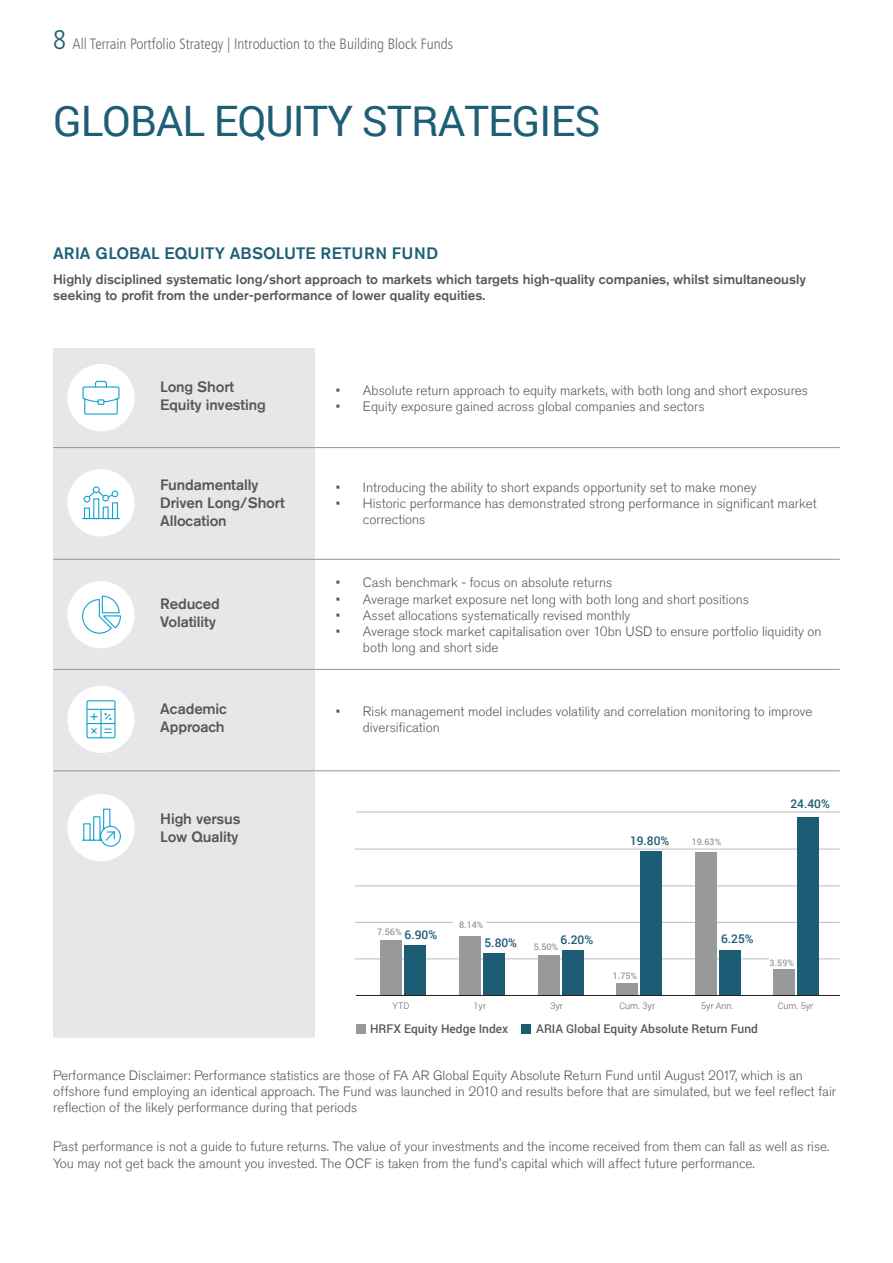
<style>
.page{position:relative;width:893px;height:1263px;background:#fff}
.page>*{position:absolute;margin:0;border:0;box-sizing:border-box;transform-origin:0 0}
.t1{font:42px "Roboto";letter-spacing:-.02em;color:#1d5f76}
.t2{font:500 16.5px "Akzidenz Grotesk Std";color:#1d5f76}
.t3{font:500 15px/18px "Akzidenz Grotesk Std";letter-spacing:-.01em;color:#57585a}
.t4{font:300 condensed 15px "Frutiger LT Std";color:#706a66}
.t5{font:300 13.5px/16.2px "Akzidenz Grotesk Std";color:#57585a}
.t6{font:500 13.5px/16.2px "Akzidenz Grotesk Std";color:#57585a}
.t7{font:500 12px "Roboto";color:#57585a}
.t8{font:500 12px "Roboto";color:#1d5c75}
.t9{font:500 9px "Roboto";color:#989999}
.t10{font:300 9px "Roboto";color:#57585a}
.s1{font-size:27px;color:#1d5f76}
</style>
<div class="page">
<div style="left:53px;top:348px;width:262px;height:690px;background:#e6e7e9"></div>
<hr style="left:315px;top:447px;width:525px;height:1px;background:#939598">
<hr style="left:53px;top:447px;width:262px;height:1px;background:#939598">
<hr style="left:315px;top:559px;width:525px;height:1px;background:#939598">
<hr style="left:53px;top:559px;width:262px;height:1px;background:#939598">
<hr style="left:315px;top:669px;width:525px;height:1px;background:#939598">
<hr style="left:53px;top:669px;width:262px;height:1px;background:#939598">
<hr style="left:315px;top:770px;width:525px;height:1px;background:#939598">
<hr style="left:53px;top:770px;width:262px;height:1px;background:#939598">
<div style="left:67px;top:581px;width:68px;height:67px;background:#fff;border-radius:50%"></div>
<svg style="left:82px;top:595px;width:39px;height:39px"></svg>
<div style="left:67px;top:469px;width:68px;height:67px;background:#fff;border-radius:50%"></div>
<svg style="left:82px;top:486px;width:38px;height:34px"></svg>
<div style="left:67px;top:686px;width:68px;height:67px;background:#fff;border-radius:50%"></div>
<svg style="left:86px;top:700px;width:30px;height:39px"></svg>
<div style="left:67px;top:794px;width:68px;height:67px;background:#fff;border-radius:50%"></div>
<svg style="left:82px;top:808px;width:39px;height:39px"></svg>
<div style="left:67px;top:364px;width:68px;height:67px;background:#fff;border-radius:50%"></div>
<svg style="left:82px;top:380px;width:38px;height:35px"></svg>
<hr style="left:356px;top:812px;width:484px;height:1px;background:#bcbdc0">
<hr style="left:355px;top:849px;width:485px;height:1px;background:#bcbdc0">
<hr style="left:355px;top:922px;width:485px;height:1px;background:#bcbdc0">
<hr style="left:355px;top:885px;width:485px;height:1px;background:#bcbdc0">
<hr style="left:355px;top:959px;width:485px;height:1px;background:#bcbdc0">
<div style="left:769px;top:955px;width:27px;height:11px;background:#fff"></div>
<div style="left:797px;top:817px;width:22px;height:178px;background:#1d5c75"></div>
<div style="left:773px;top:969px;width:22px;height:26px;background:#989999"></div>
<div style="left:719px;top:950px;width:21px;height:45px;background:#1d5c75"></div>
<div style="left:695px;top:852px;width:21px;height:143px;background:#989999"></div>
<div style="left:640px;top:851px;width:22px;height:144px;background:#1d5c75"></div>
<div style="left:616px;top:983px;width:22px;height:12px;background:#989999"></div>
<div style="left:562px;top:950px;width:21px;height:45px;background:#1d5c75"></div>
<div style="left:538px;top:955px;width:21px;height:40px;background:#989999"></div>
<div style="left:483px;top:953px;width:22px;height:42px;background:#1d5c75"></div>
<div style="left:459px;top:936px;width:22px;height:59px;background:#989999"></div>
<div style="left:405px;top:945px;width:21px;height:50px;background:#1d5c75"></div>
<div style="left:381px;top:940px;width:21px;height:55px;background:#989999"></div>
<div style="left:453px;top:915px;width:33px;height:18px;background:#fff"></div>
<div style="left:356px;top:1024px;width:9px;height:9px;background:#989999"></div>
<div style="left:521px;top:1024px;width:10px;height:9px;background:#1d5c75"></div>
<hr style="left:356px;top:995px;width:484px;height:1px;background:#231f20">
<p class="t4" style="left:53px;top:36px;width:401px"><span class="s1">8</span> All Terrain Portfolio Strategy | Introduction to the Building Block Funds</p>
<p class="t1" style="left:53px;top:92px;width:549px">GLOBAL EQUITY STRATEGIES</p>
<p class="t2" style="left:53px;top:243px;width:387px">ARIA GLOBAL EQUITY ABSOLUTE RETURN FUND</p>
<p class="t6" style="left:53px;top:271px;width:754px">Highly disciplined systematic long/short approach to markets which targets high-quality companies, whilst simultaneously seeking to profit from the under-performance of lower quality equities.</p>
<p class="t3" style="left:160px;top:378px;width:75px">Long Short</p>
<p class="t3" style="left:160px;top:396px;width:107px">Equity investing</p>
<p class="t5" style="left:336px;top:382px;width:474px">• Absolute return approach to equity markets, with both long and short exposures</p>
<p class="t5" style="left:336px;top:398px;width:370px">• Equity exposure gained across global companies and sectors</p>
<p class="t3" style="left:160px;top:476px;width:126px">Fundamentally<br>Driven Long/Short<br>Allocation</p>
<p class="t5" style="left:336px;top:479px;width:422px">• Introducing the ability to short expands opportunity set to make money</p>
<p class="t5" style="left:363px;top:495px;width:455px;text-indent:-27px">• Historic performance has demonstrated strong performance in significant market corrections</p>
<p class="t3" style="left:160px;top:594px;width:61px">Reduced</p>
<p class="t3" style="left:160px;top:612px;width:57px">Volatility</p>
<p class="t3" style="left:160px;top:699px;width:68px">Academic</p>
<p class="t3" style="left:160px;top:717px;width:66px">Approach</p>
<p class="t3" style="left:160px;top:810px;width:82px">High versus<br>Low Quality</p>
<p class="t5" style="left:336px;top:575px;width:278px">• Cash benchmark - focus on absolute returns</p>
<p class="t5" style="left:336px;top:591px;width:414px">• Average market exposure net long with both long and short positions</p>
<p class="t5" style="left:336px;top:607px;width:296px">• Asset allocations systematically revised monthly</p>
<p class="t5" style="left:363px;top:623px;width:460px;text-indent:-27px">• Average stock market capitalisation over 10bn USD to ensure portfolio liquidity on both long and short side</p>
<p class="t5" style="left:363px;top:704px;width:451px;text-indent:-27px">• Risk management model includes volatility and correlation monitoring to improve diversification</p>
<p class="t8" style="left:630px;top:832px;width:41px">19.80%</p>
<p class="t9" style="left:692px;top:836px;width:31px">19.63%</p>
<p class="t8" style="left:790px;top:795px;width:41px">24.40%</p>
<p class="t9" style="left:377px;top:925px;width:26px">7.56%</p>
<p class="t8" style="left:405px;top:926px;width:34px">6.90%</p>
<p class="t9" style="left:459px;top:919px;width:26px">8.14%</p>
<p class="t8" style="left:484px;top:934px;width:34px">5.80%</p>
<p class="t8" style="left:560px;top:932px;width:34px">6.20%</p>
<p class="t9" style="left:534px;top:940px;width:26px">5.50%</p>
<p class="t9" style="left:613px;top:969px;width:26px">1.75%</p>
<p class="t8" style="left:721px;top:930px;width:34px">6.25%</p>
<p class="t9" style="left:770px;top:956px;width:26px">3.59%</p>
<p class="t10" style="left:474px;top:999px;width:14px">1yr</p>
<p class="t10" style="left:550px;top:999px;width:14px">3yr</p>
<p class="t10" style="left:619px;top:999px;width:37px">Cum. 3yr</p>
<p class="t10" style="left:701px;top:999px;width:34px">5yr Ann.</p>
<p class="t10" style="left:778px;top:999px;width:37px">Cum. 5yr</p>
<p class="t7" style="left:536px;top:1020px;width:223px">ARIA Global Equity Absolute Return Fund</p>
<p class="t10" style="left:393px;top:999px;width:18px">YTD</p>
<p class="t7" style="left:370px;top:1020px;width:140px">HRFX Equity Hedge Index</p>
<p class="t5" style="left:53px;top:1067px;width:784px">Performance Disclaimer: Performance statistics are those of FA AR Global Equity Absolute Return Fund until August 2017, which is an offshore fund employing an identical approach. The Fund was launched in 2010 and results before that are simulated, but we feel reflect fair reflection of the likely performance during that periods</p>
<p class="t5" style="left:53px;top:1139px;width:778px">Past performance is not a guide to future returns. The value of your investments and the income received from them can fall as well as rise.<br>You may not get back the amount you invested. The OCF is taken from the fund's capital which will affect future performance.</p>
</div>
